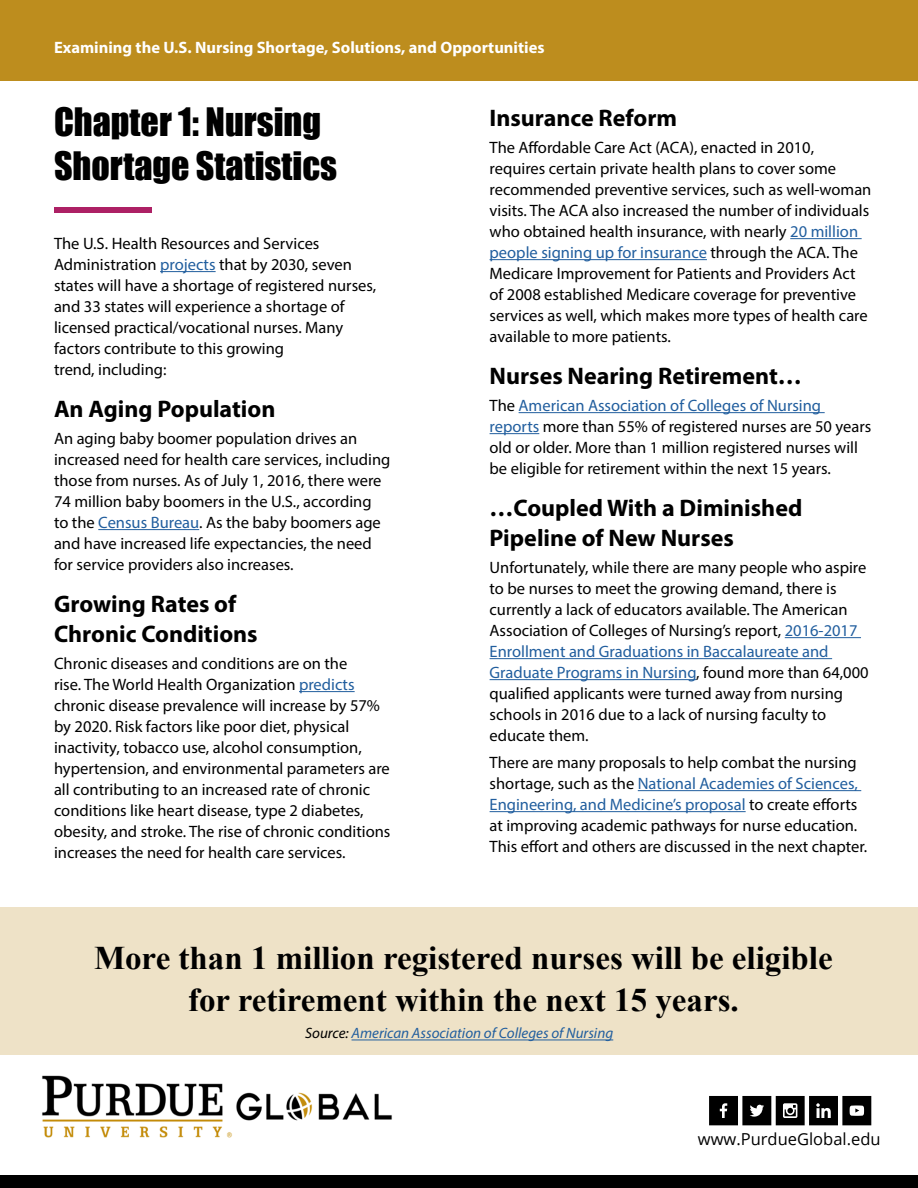
<style>
.page{position:relative;width:918px;height:1188px;background:#fff}
.page>*{position:absolute;margin:0;border:0;box-sizing:border-box;transform-origin:0 0}
.t1{font:36px/43.5px "Impact";color:#000}
.t2{font:700 33px/42px "Times New Roman";color:#000;text-align:center}
.t3{font:700 24px/30px "Myriad Pro";color:#000}
.t4{font:16.5px/21px "Myriad Pro";color:#000}
.t5{font:700 16.5px "Myriad Pro";color:#fff}
.t6{font:16.5px "Open Sans";color:#000}
.t7{font:italic 15px "Myriad Pro";color:#215e9e}
.s1{color:#215e9e}
.s2{color:#000}
</style>
<div class="page">
<div style="left:0;top:0;width:918px;height:81px;background:#bd8d1e"></div>
<div style="left:0;top:907px;width:918px;height:148px;background:#eee2c7"></div>
<hr style="left:352px;top:1040px;width:261px;height:1px;background:#215e9e">
<div style="left:0;top:1175px;width:918px;height:13px;background:#000"></div>
<hr style="left:490px;top:811px;width:256px;height:1px;background:#215e9e">
<hr style="left:638px;top:790px;width:223px;height:1px;background:#215e9e">
<hr style="left:490px;top:679px;width:206px;height:1px;background:#215e9e">
<hr style="left:490px;top:658px;width:342px;height:1px;background:#215e9e">
<hr style="left:785px;top:637px;width:76px;height:1px;background:#215e9e">
<hr style="left:490px;top:433px;width:49px;height:1px;background:#215e9e">
<hr style="left:519px;top:412px;width:306px;height:1px;background:#215e9e">
<hr style="left:490px;top:259px;width:217px;height:1px;background:#215e9e">
<hr style="left:790px;top:238px;width:72px;height:1px;background:#215e9e">
<hr style="left:299px;top:691px;width:56px;height:1px;background:#215e9e">
<hr style="left:98px;top:529px;width:101px;height:1px;background:#215e9e">
<hr style="left:160px;top:271px;width:56px;height:1px;background:#215e9e">
<div style="left:54px;top:207px;width:98px;height:5px;background:#ad2065"></div>
<img style="left:42px;top:1075px;width:350px;height:63px">
<svg style="left:709px;top:1096px;width:162px;height:29px"></svg>
<p class="t5" style="left:54px;top:37px;width:492px">Examining the U.S. Nursing Shortage, Solutions, and Opportunities</p>
<h1 class="t1" style="left:54px;top:100px;width:285px">Chapter 1: Nursing<br>Shortage Statistics</h1>
<p class="t4" style="left:54px;top:233px;width:324px">The U.S. Health Resources and Services Administration <span class="s1">projects</span> that by 2030, seven states will have a shortage of registered nurses, and 33 states will experience a shortage of licensed practical/vocational nurses. Many factors contribute to this growing<br>trend, including:</p>
<h2 class="t3" style="left:54px;top:393px;width:223px">An Aging Population</h2>
<p class="t4" style="left:54px;top:428px;width:338px">An aging baby boomer population drives an increased need for health care services, including those from nurses. As of July 1, 2016, there were 74 million baby boomers in the U.S., according<br>to the <span class="s1">Census Bureau</span>. As the baby boomers age and have increased life expectancies, the need for service providers also increases.</p>
<h2 class="t3" style="left:54px;top:588px;width:205px">Growing Rates of<br>Chronic Conditions</h2>
<p class="t4" style="left:54px;top:653px;width:338px">Chronic diseases and conditions are on the<br>rise. The World Health Organization <span class="s1">predicts </span>chronic disease prevalence will increase by 57% by 2020. Risk factors like poor diet, physical inactivity, tobacco use, alcohol consumption, hypertension, and environmental parameters are all contributing to an increased rate of chronic conditions like heart disease, type 2 diabetes, obesity, and stroke. The rise of chronic conditions increases the need for health care services.</p>
<h2 class="t3" style="left:490px;top:102px;width:189px">Insurance Reform</h2>
<p class="t4" style="left:490px;top:137px;width:383px">The Afordable Care Act (ACA), enacted in 2010, requires certain private health plans to cover some recommended preventive services, such as well-woman visits. The ACA also increased the number of individuals who obtained health insurance, with nearly <span class="s1">20 million people signing up for insurance</span> through the ACA. The Medicare Improvement for Patients and Providers Act of 2008 established Medicare coverage for preventive services as well, which makes more types of health care available to more patients.</p>
<h2 class="t3" style="left:490px;top:360px;width:314px">Nurses Nearing Retirement…</h2>
<p class="t4" style="left:490px;top:395px;width:383px">The <span class="s1">American Association of Colleges of Nursing reports</span> more than 55% of registered nurses are 50 years old or older. More than 1 million registered nurses will be eligible for retirement within the next 15 years.</p>
<h2 class="t3" style="left:490px;top:492px;width:314px">…Coupled With a Diminished<br>Pipeline of New Nurses</h2>
<p class="t4" style="left:490px;top:557px;width:381px">Unfortunately, while there are many people who aspire to be nurses to meet the growing demand, there is currently a lack of educators available. The American Association of Colleges of Nursing’s report, <span class="s1">2016-2017<br>Enrollment and Graduations in Baccalaureate and Graduate Programs in Nursing</span>, found more than 64,000 qualifed applicants were turned away from nursing schools in 2016 due to a lack of nursing faculty to educate them.</p>
<p class="t4" style="left:490px;top:752px;width:379px">There are many proposals to help combat the nursing shortage, such as the <span class="s1">National Academies of Sciences, Engineering, and Medicine’s proposal</span> to create eforts at improving academic pathways for nurse education.<br>This efort and others are discussed in the next chapter.</p>
<h2 class="t2" style="left:94px;top:936px;width:740px">More than 1 million registered nurses will be eligible for retirement within the next 15 years.</h2>
<p class="t7" style="left:305px;top:1024px;width:310px"><span class="s2">Source:</span> American Association of Colleges of Nursing</p>
<p class="t6" style="left:698px;top:1127px;width:184px">www.PurdueGlobal.edu</p>
</div>
